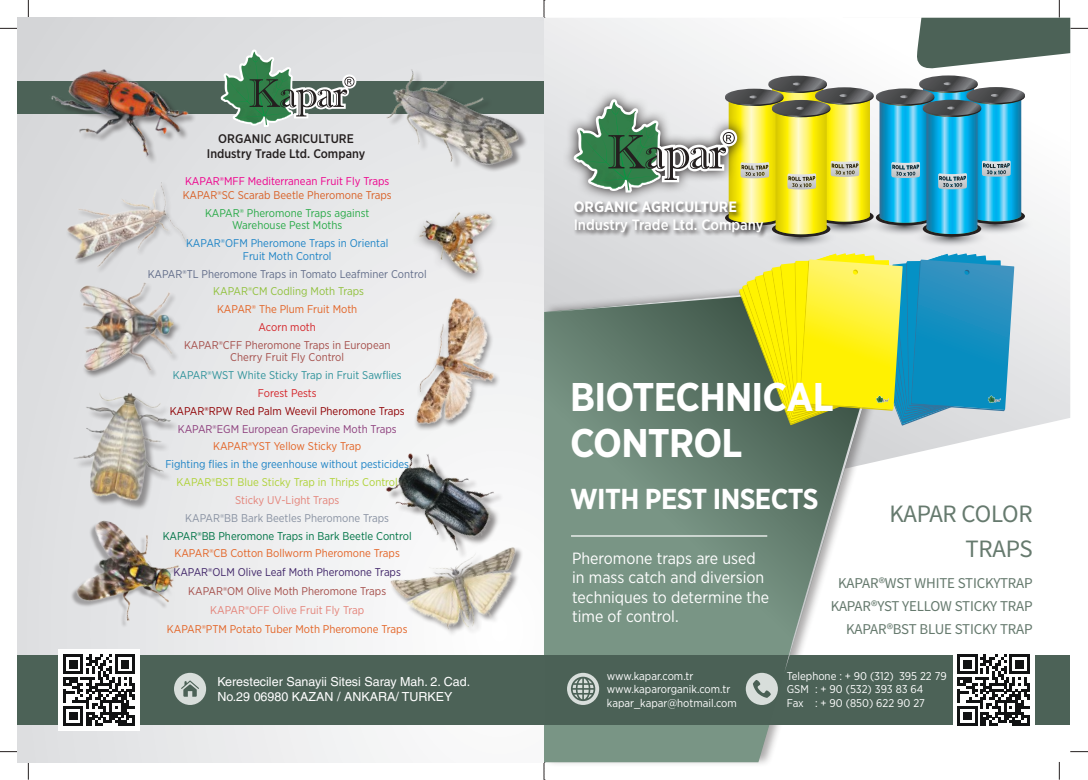
<style>
.page{position:relative;width:1088px;height:780px;background:#fff}
.page>*{position:absolute;margin:0;border:0;box-sizing:border-box;transform-origin:0 0}
.t1{font:700 40px/46.1px "Gotham Narrow";letter-spacing:-.02em;color:#fff}
.t2{font:700 28.75px "Gotham Narrow";letter-spacing:-.02em;color:#fff}
.t3{font:25px/35.2px "Source Sans Pro";letter-spacing:-.015em;color:#667a6e;text-align:right}
.t4{font:16.25px/19.5px "Gotham Narrow";color:#fff}
.t5{font:15px/23.2px "Source Sans Pro";letter-spacing:-.01em;color:#667a6e;text-align:right}
.t6{font:500 15px "Gotham Narrow";color:#fff}
.t7{font:700 15px "Gotham Narrow";color:#fff}
.t8{font:12.5px/15px "Helvatika";color:#fff}
.t9{font:500 12.5px/15px "Gotham Narrow";color:#241f1f;text-align:center}
.t10{font:11.25px/13.5px "Gotham Narrow";color:#fff}
.t11{font:11.25px "Gotham Narrow";color:#e36426}
.t12{font:11.25px/12.5px "Gotham Narrow";color:#1e84c6;text-align:center}
.t13{font:11.25px/12.5px "Gotham Narrow";color:#a54f4b;text-align:center}
.t14{font:11.25px "Gotham Narrow";color:#636e8a}
.t15{font:11.25px/12.5px "Gotham Narrow";color:#29aa48;text-align:center}
.t16{font:11.25px "Gotham Narrow";color:#e48379}
.t17{font:11.25px "Gotham Narrow";color:#007446}
.t18{font:11.25px "Gotham Narrow";color:#30939b}
.t19{font:11.25px "Gotham Narrow";color:#afd237}
.t20{font:11.25px "Gotham Narrow";color:#8f0003}
.t21{font:11.25px "Gotham Narrow";color:#412669}
.t22{font:11.25px "Gotham Narrow";color:#ee008c}
.t23{font:11.25px "Gotham Narrow";color:#8d3f7d}
.t24{font:11.25px "Gotham Narrow";color:#d96026}
.t25{font:11.25px "Gotham Narrow";color:#8992a2}
.t26{font:11.25px "Gotham Narrow";color:#91c13d}
.t27{font:11.25px "Gotham Narrow";color:#d42429}
</style>
<div class="page">
<svg style="left:28px;top:0;width:1px;height:18px"></svg>
<svg style="left:544px;top:0;width:1px;height:18px"></svg>
<svg style="left:28px;top:762px;width:1px;height:17px"></svg>
<svg style="left:1059px;top:762px;width:1px;height:17px"></svg>
<svg style="left:544px;top:767px;width:1px;height:13px"></svg>
<svg style="left:0;top:28px;width:18px;height:1px"></svg>
<svg style="left:0;top:751px;width:18px;height:1px"></svg>
<svg style="left:1070px;top:751px;width:18px;height:1px"></svg>
<svg style="left:544px;top:18px;width:526px;height:437px"></svg>
<div style="left:18px;top:18px;width:526px;height:744px;background:linear-gradient(to right,#dbdcde,#f1f2f2)"></div>
<div style="left:543px;top:274px;width:365px;height:493px;background:#241f1f;opacity:.38"></div>
<svg style="left:916px;top:0;width:172px;height:69px"></svg>
<div style="left:18px;top:655px;width:1052px;height:69px;background:#4c6257"></div>
<div style="left:18px;top:81px;width:526px;height:32px;background:#4c6257"></div>
<svg style="left:174px;top:672px;width:32px;height:33px"></svg>
<svg style="left:545px;top:282px;width:351px;height:480px"></svg>
<svg style="left:543px;top:283px;width:351px;height:389px"></svg>
<div style="left:58px;top:649px;width:82px;height:82px;background:#fff"></div>
<svg style="left:63px;top:654px;width:72px;height:72px"></svg>
<div style="left:953px;top:649px;width:81px;height:82px;background:#fff"></div>
<svg style="left:957px;top:654px;width:72px;height:72px"></svg>
<svg style="left:567px;top:672px;width:32px;height:33px"></svg>
<img style="left:68px;top:514px;width:124px;height:124px">
<img style="left:52px;top:173px;width:140px;height:118px">
<img style="left:64px;top:381px;width:116px;height:130px">
<img style="left:357px;top:414px;width:168px;height:168px">
<img style="left:406px;top:291px;width:110px;height:151px">
<div style="left:71px;top:282px;width:110px;height:97px;background:#241f1f;opacity:.5"></div>
<img style="left:64px;top:276px;width:111px;height:102px">
<img style="left:384px;top:533px;width:153px;height:115px">
<div style="left:52px;top:70px;width:145px;height:95px;background:#241f1f;opacity:.5"></div>
<img style="left:50px;top:66px;width:139px;height:95px">
<div style="left:410px;top:209px;width:89px;height:76px;background:#241f1f;opacity:.47"></div>
<img style="left:410px;top:193px;width:88px;height:83px">
<img style="left:366px;top:46px;width:176px;height:144px">
<hr style="left:571px;top:535px;width:196px;height:1px;background:#fff">
<svg style="left:746px;top:672px;width:32px;height:33px"></svg>
<svg style="left:221px;top:45px;width:135px;height:82px;background:#9cb2a4"></svg>
<svg style="left:562px;top:86px;width:11px;height:118px"></svg>
<svg style="left:573px;top:75px;width:460px;height:350px;background:#9ab792"></svg>
<p class="t9" style="left:207px;top:131px;width:160px">ORGANIC AGRICULTURE<br>Industry Trade Ltd. Company</p>
<p class="t22" style="left:185px;top:174px;width:206px">KAPAR®MFF Mediterranean Fruit Fly Traps</p>
<p class="t24" style="left:183px;top:188px;width:210px">KAPAR®SC Scarab Beetle Pheromone Traps</p>
<p class="t15" style="left:205px;top:206px;width:166px">KAPAR® Pheromone Traps against<br>Warehouse Pest Moths</p>
<p class="t12" style="left:186px;top:237px;width:204px">KAPAR®OFM Pheromone Traps in Oriental<br>Fruit Moth Control</p>
<p class="t14" style="left:148px;top:266px;width:280px">KAPAR®TL Pheromone Traps in Tomato Leafminer Control</p>
<p class="t26" style="left:213px;top:284px;width:152px">KAPAR®CM Codling Moth Traps</p>
<p class="t11" style="left:217px;top:302px;width:142px">KAPAR® The Plum Fruit Moth</p>
<p class="t27" style="left:259px;top:320px;width:59px">Acorn moth</p>
<p class="t13" style="left:184px;top:338px;width:208px">KAPAR®CFF Pheromone Traps in European<br>Cherry Fruit Fly Control</p>
<p class="t18" style="left:173px;top:368px;width:231px">KAPAR®WST White Sticky Trap in Fruit Sawflies</p>
<p class="t27" style="left:258px;top:386px;width:60px">Forest Pests</p>
<p class="t20" style="left:170px;top:404px;width:236px">KAPAR®RPW Red Palm Weevil Pheromone Traps</p>
<p class="t23" style="left:178px;top:421px;width:220px">KAPAR®EGM European Grapevine Moth Traps</p>
<p class="t11" style="left:213px;top:439px;width:149px">KAPAR®YST Yellow Sticky Trap</p>
<p class="t12" style="left:165px;top:458px;width:245px">Fighting flies in the greenhouse without pesticides</p>
<p class="t19" style="left:177px;top:475px;width:223px">KAPAR®BST Blue Sticky Trap in Thrips Control</p>
<p class="t16" style="left:235px;top:493px;width:106px">Sticky UV-Light Traps</p>
<p class="t25" style="left:185px;top:511px;width:205px">KAPAR®BB Bark Beetles Pheromone Traps</p>
<p class="t17" style="left:163px;top:528px;width:251px">KAPAR®BB Pheromone Traps in Bark Beetle Control</p>
<p class="t11" style="left:175px;top:546px;width:227px">KAPAR®CB Cotton Bollworm Pheromone Traps</p>
<p class="t21" style="left:173px;top:565px;width:229px">KAPAR®OLM Olive Leaf Moth Pheromone Traps</p>
<p class="t13" style="left:188px;top:584px;width:199px">KAPAR®OM Olive Moth Pheromone Traps</p>
<p class="t16" style="left:210px;top:603px;width:155px">KAPAR®OFF Olive Fruit Fly Trap</p>
<p class="t11" style="left:167px;top:621px;width:242px">KAPAR®PTM Potato Tuber Moth Pheromone Traps</p>
<h3 class="t7" style="left:574px;top:197px;width:165px">ORGANIC AGRICULTURE</h3>
<h3 class="t6" style="left:574px;top:216px;width:191px">Industry Trade Ltd. Company</h3>
<h1 class="t1" style="left:570px;top:373px;width:265px">BIOTECHNICAL<br>CONTROL</h1>
<h2 class="t2" style="left:570px;top:480px;width:250px">WITH PEST INSECTS</h2>
<h3 class="t3" style="left:889px;top:496px;width:145px">KAPAR COLOR<br>TRAPS</h3>
<h3 class="t5" style="left:831px;top:571px;width:204px">KAPAR®WST WHITE STICKYTRAP<br>KAPAR®YST YELLOW STICKY TRAP<br>KAPAR®BST BLUE STICKY TRAP</h3>
<h3 class="t4" style="left:572px;top:548px;width:199px">Pheromone traps are used in mass catch and diversion techniques to determine the time of control.</h3>
<p class="t8" style="left:217px;top:673px;width:254px">Keresteciler Sanayii Sitesi Saray Mah. 2. Cad.<br>No.29 06980 KAZAN / ANKARA/ TURKEY</p>
<p class="t10" style="left:607px;top:668px;width:131px">www.kapar.com.tr www.kaparorganik.com.tr kapar_kapar@hotmail.com</p>
<p class="t10" style="left:787px;top:668px;width:161px">Telephone : + 90 (312) 395 22 79<br>GSM : + 90 (532) 393 83 64<br>Fax : + 90 (850) 622 90 27</p>
</div>
